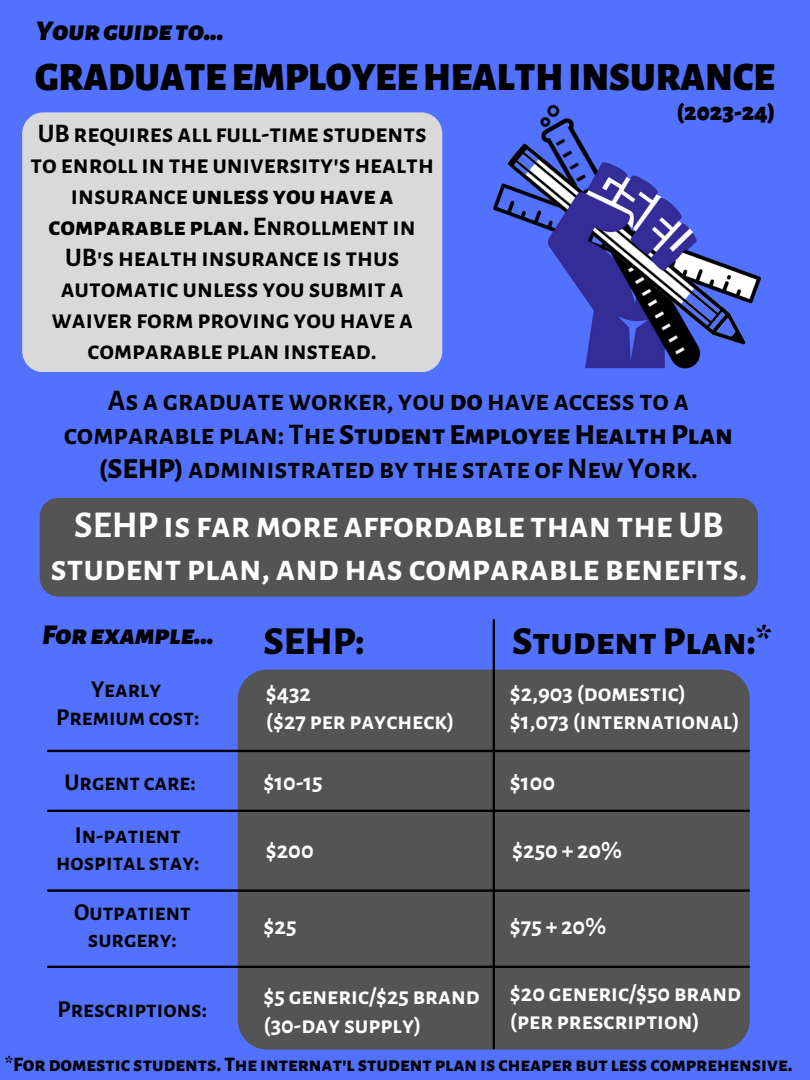
<style>
.page{position:relative;width:810px;height:1080px;background:#5271ff}
.page>*{position:absolute;margin:0;border:0;box-sizing:border-box;transform-origin:0 0}
.t1{font:800 40px "Alegreya Sans SC";color:#000}
.t2{font:900 39.38px "Alegreya Sans SC";color:#000}
.t3{font:700 37.12px/43.4px "Alegreya Sans SC";color:#fff;text-align:center}
.t4{font:700 29.31px/34.2px "Alegreya Sans SC";color:#000;text-align:center}
.t5{font:italic 900 28.12px "Alegreya Sans SC";color:#000}
.t6{font:700 26.25px/30.9px "Alegreya Sans SC";color:#000;text-align:center}
.t7{font:900 25.56px "Alegreya Sans SC";color:#000}
.t8{font:700 24.38px/28.6px "Alegreya Sans SC";color:#fff}
.t9{font:700 23.75px/27.6px "Alegreya Sans SC";color:#000;text-align:center}
.t10{font:800 20.75px "Alegreya Sans SC";color:#000}
.s1{font-weight:800}
</style>
<div class="page">
<div style="left:22px;top:112px;width:420px;height:260px;background:#d9d9d9;border-radius:21px"></div>
<div style="left:40px;top:498px;width:718px;height:99px;background:#545454;border-radius:19px"></div>
<div style="left:238px;top:670px;width:512px;height:380px;background:#545454;border-radius:29px"></div>
<hr style="left:48px;top:750px;width:701px;height:2px;background:#000">
<hr style="left:48px;top:810px;width:701px;height:2px;background:#000">
<hr style="left:48px;top:889px;width:701px;height:3px;background:#000">
<hr style="left:48px;top:966px;width:701px;height:2px;background:#000">
<hr style="left:493px;top:620px;width:2px;height:429px;background:#000">
<img style="left:493px;top:104px;width:268px;height:265px">
<p class="t5" style="left:36px;top:17px;width:189px">Yourguideto...</p>
<p class="t2" style="left:35px;top:58px;width:741px">GRADUATEEMPLOYEEHEALTHINSURANCE</p>
<p class="t6" style="left:31px;top:119px;width:405px">UB requires all full-time students to enrollinthe university'shealth insurance <span class="s1">unless youhave a comparable plan.</span> Enrollment in<br>UB'shealthinsurance is thus automatic unless you submit a waiver formproving youhave a comparable planinstead.</p>
<p class="t4" style="left:64px;top:384px;width:671px">As a graduateworker, you <span class="s1">do</span>have access to a comparable plan: The <span class="s1">Student Employee HealthPlan (SEHP)</span> administrated by the state ofNewYork.</p>
<p class="t3" style="left:50px;top:504px;width:698px">SEHP is farmore affordable thantheUB student plan, andhas comparable benefits.</p>
<p class="t7" style="left:677px;top:99px;width:100px">(2023-24)</p>
<p class="t5" style="left:42px;top:621px;width:173px">Forexample...</p>
<p class="t9" style="left:91px;top:676px;width:72px">Yearly</p>
<p class="t9" style="left:56px;top:704px;width:145px">Premiumcost:</p>
<p class="t1" style="left:263px;top:622px;width:103px">SEHP:</p>
<p class="t1" style="left:512px;top:622px;width:261px">Student Plan:*</p>
<p class="t8" style="left:266px;top:679px;width:47px">$432</p>
<p class="t8" style="left:266px;top:707px;width:190px">($27 per paycheck)</p>
<p class="t8" style="left:510px;top:679px;width:178px">$2,903 (domestic)</p>
<p class="t8" style="left:510px;top:707px;width:231px">$1,073 (international)</p>
<p class="t9" style="left:64px;top:769px;width:133px">Urgent care:</p>
<p class="t8" style="left:264px;top:769px;width:61px">$10-15</p>
<p class="t8" style="left:510px;top:769px;width:47px">$100</p>
<p class="t9" style="left:56px;top:822px;width:145px">In-patient hospital stay:</p>
<p class="t9" style="left:74px;top:899px;width:118px">Outpatient surgery:</p>
<p class="t9" style="left:58px;top:996px;width:151px">Prescriptions:</p>
<p class="t8" style="left:266px;top:836px;width:49px">$200</p>
<p class="t8" style="left:512px;top:836px;width:111px">$250 + 20%</p>
<p class="t8" style="left:264px;top:913px;width:35px">$25</p>
<p class="t8" style="left:510px;top:913px;width:98px">$75 + 20%</p>
<p class="t8" style="left:264px;top:983px;width:218px">$5 generic/$25 brand (30-day supply)</p>
<p class="t8" style="left:510px;top:979px;width:232px">$20 generic/$50 brand (per prescription)</p>
<p class="t10" style="left:5px;top:1054px;width:789px">*For domestic students. The internat'l student planis cheaper but less comprehensive.</p>
</div>
